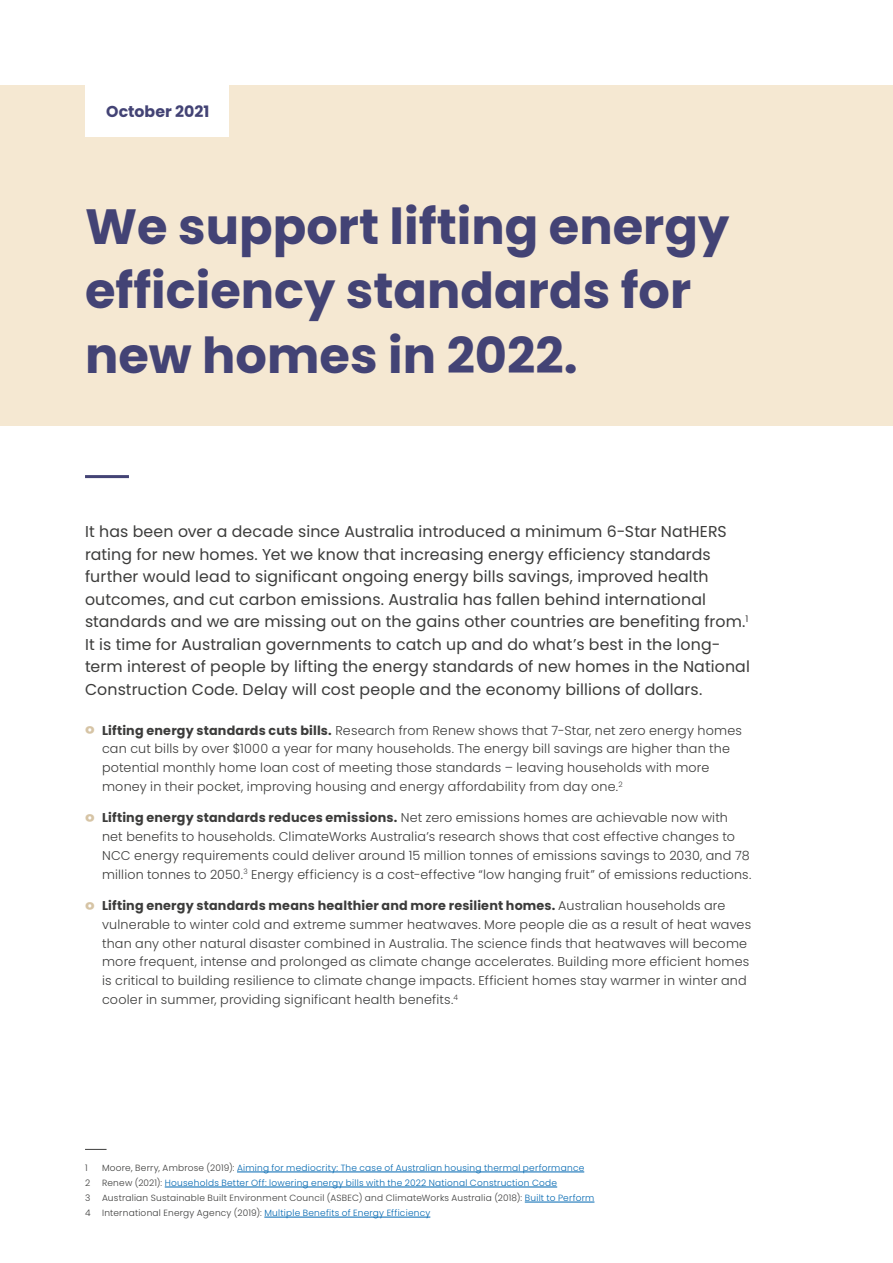
<style>
.page{position:relative;width:893px;height:1263px;background:#fff}
.page>*{position:absolute;margin:0;border:0;box-sizing:border-box;transform-origin:0 0}
.t1{font:700 49.5px/64.3px "Poppins";color:#434375}
.t2{font:15.75px/22.5px "Poppins";letter-spacing:.01em;color:#3c3c3b}
.t3{font:700 15.75px "Poppins";color:#434375}
.t4{font:300 12.75px/18.8px "Poppins";letter-spacing:.015em;color:#3c3c3b}
.t5{font:300 9px "Poppins";letter-spacing:.025em;color:#0067b1}
.t6{font:300 9px "Poppins";letter-spacing:.025em;color:#3c3c3b}
.s1{font-weight:700;font-size:21px;color:#d6c4a5}
.s2{font-weight:700}
.s3{color:#3c3c3b}
.s4{color:#0067b1}
</style>
<div class="page">
<div style="left:0;top:85px;width:893px;height:340px;background:#f5e8d2"></div>
<div style="left:85px;top:85px;width:144px;height:51px;background:#fff"></div>
<hr style="left:85px;top:475px;width:44px;height:3px;background:#434375">
<svg style="left:85px;top:1149px;width:22px;height:1px"></svg>
<hr style="left:237px;top:1172px;width:347px;height:1px;background:#0067b1">
<hr style="left:165px;top:1187px;width:392px;height:1px;background:#0067b1">
<hr style="left:525px;top:1202px;width:69px;height:1px;background:#0067b1">
<hr style="left:264px;top:1217px;width:166px;height:1px;background:#0067b1">
<p class="t3" style="left:106px;top:104px;width:104px">October 2021</p>
<h1 class="t1" style="left:85px;top:199px;width:646px">We support lifting energy efficiency standards for new homes in 2022.</h1>
<p class="t2" style="left:85px;top:522px;width:666px">It has been over a decade since Australia introduced a minimum 6-Star NatHERS rating for new homes. Yet we know that increasing energy efficiency standards further would lead to significant ongoing energy bills savings, improved health outcomes, and cut carbon emissions. Australia has fallen behind international standards and we are missing out on the gains other countries are benefiting from.<sup>1<br></sup>It is time for Australian governments to catch up and do what’s best in the long&shy;term interest of people by lifting the energy standards of new homes in the National Construction Code. Delay will cost people and the economy billions of dollars.</p>
<p class="t4" style="left:102px;top:721px;width:641px;text-indent:-17px"><span class="s1">º</span> <span class="s2">Lifting energy standards cuts bills.</span> Research from Renew shows that 7-Star, net zero energy homes can cut bills by over $1000 a year for many households. The energy bill savings are higher than the potential monthly home loan cost of meeting those standards – leaving households with more money in their pocket, improving housing and energy affordability from day one.<sup>2</sup></p>
<p class="t4" style="left:102px;top:809px;width:651px;text-indent:-17px"><span class="s1">º</span> <span class="s2">Lifting energy standards reduces emissions.</span> Net zero emissions homes are achievable now with net benefits to households. ClimateWorks Australia’s research shows that cost effective changes to NCC energy requirements could deliver around 15 million tonnes of emissions savings to 2030, and 78 million tonnes to 2050.<sup>3</sup> Energy efficiency is a cost-effective “low hanging fruit” of emissions reductions.</p>
<p class="t4" style="left:102px;top:896px;width:651px;text-indent:-17px"><span class="s1">º</span> <span class="s2">Lifting energy standards means healthier and more resilient homes.</span> Australian households are vulnerable to winter cold and extreme summer heatwaves. More people die as a result of heat waves than any other natural disaster combined in Australia. The science finds that heatwaves will become more frequent, intense and prolonged as climate change accelerates. Building more efficient homes is critical to building resilience to climate change impacts. Efficient homes stay warmer in winter and cooler in summer, providing significant health benefits.<sup>4</sup></p>
<p class="t6" style="left:85px;top:1162px;width:4px">1</p>
<p class="t5" style="left:102px;top:1162px;width:484px"><span class="s3">Moore, Berry, Ambrose (2019):</span> Aiming for mediocrity: The case of Australian housing thermal performance</p>
<p class="t6" style="left:85px;top:1177px;width:7px">2</p>
<p class="t5" style="left:102px;top:1177px;width:457px"><span class="s3">Renew (2021):</span> Households Better Off: lowering energy bills with the 2022 National Construction Code</p>
<p class="t6" style="left:85px;top:1193px;width:7px">3</p>
<p class="t6" style="left:102px;top:1193px;width:494px">Australian Sustainable Built Environment Council (ASBEC) and ClimateWorks Australia (2018): <span class="s4">Built to Perform</span></p>
<p class="t6" style="left:85px;top:1208px;width:7px">4</p>
<p class="t5" style="left:102px;top:1208px;width:330px"><span class="s3">International Energy Agency (2019):</span> Multiple Benefits of Energy Efficiency</p>
</div>
